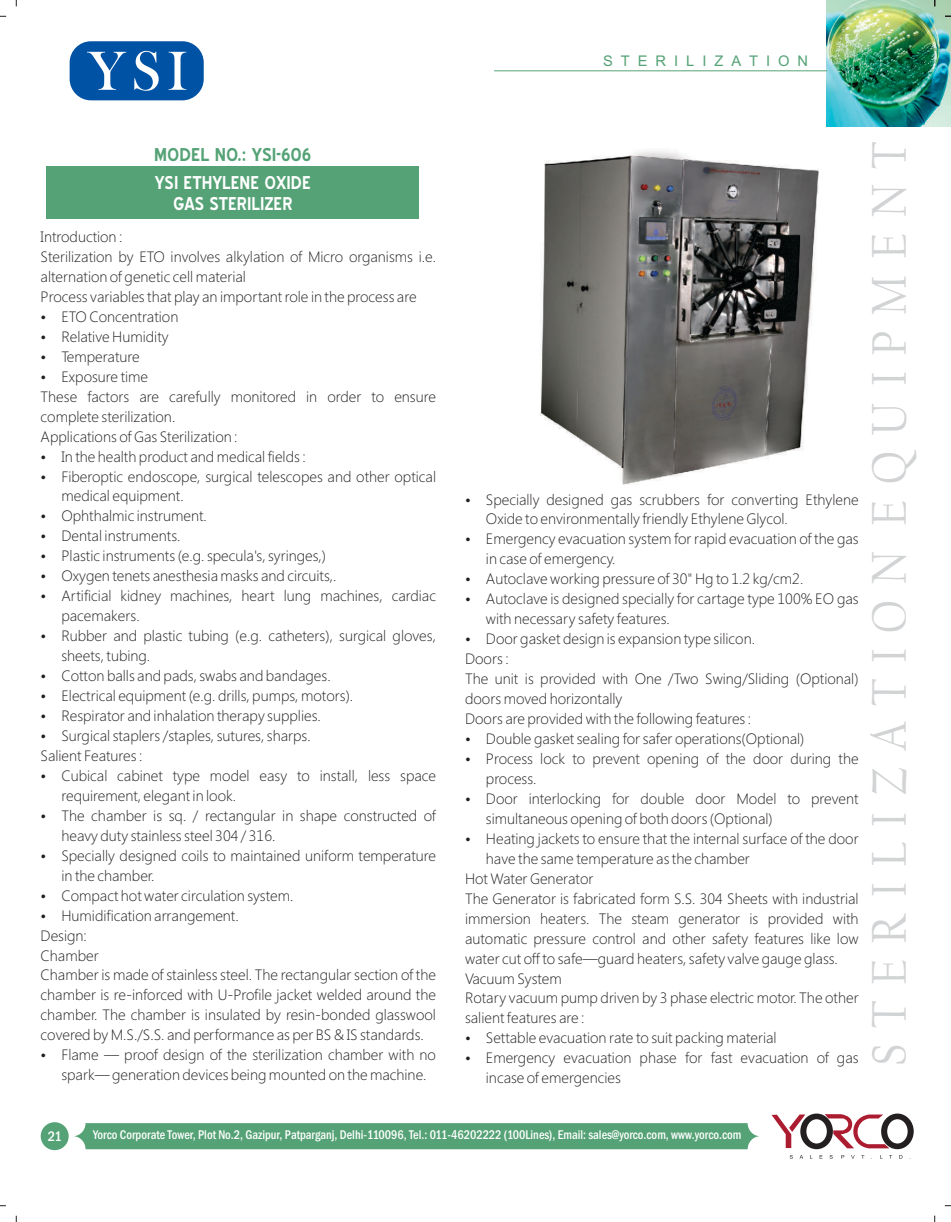
<style>
.page{position:relative;width:951px;height:1222px;background:#fff}
.page>*{position:absolute;margin:0;border:0;box-sizing:border-box;transform-origin:0 0}
.t1{font:57px "Bask Old Face";color:#fff}
.t2{font:50.55px "Californian FB";letter-spacing:.34em;color:#d1d3d4;scale:.9 1}
.t3{font:22.5px "Browallia UPC";letter-spacing:.355em;color:#54a275}
.t4{font:700 18px/21.6px "Blue Highway";color:#fff;text-align:center;scale:.96 1}
.t5{font:700 18px "Blue Highway";color:#54a275}
.t6{font:300 15px "Segoe UI";color:#231f20}
.t7{font:500 condensed 14.4px "Franklin Gothic";color:#fff}
.t8{font:500 condensed 13.05px "Franklin Gothic";color:#fff;scale:.94 1}
</style>
<div class="page">
<div style="left:73px;top:1123px;width:687px;height:26px;background:#54a275;border-radius:13px"></div>
<div style="left:41px;top:1122px;width:28px;height:28px;background:#54a275;border-radius:50%"></div>
<svg style="left:771px;top:1114px;width:34px;height:34px"></svg>
<div style="left:800px;top:1113px;width:32px;height:36px;border:6px solid #231f20;border-radius:50%"></div>
<svg style="left:824px;top:1114px;width:65px;height:34px"></svg>
<div style="left:881px;top:1113px;width:32px;height:36px;border:6px solid #231f20;border-radius:50%"></div>
<svg style="left:789px;top:1155px;width:114px;height:3px"></svg>
<img style="left:826px;top:0;width:124px;height:126px">
<hr style="left:494px;top:70px;width:333px;height:1px;background:#54a275">
<img style="left:540px;top:151px;width:278px;height:333px">
<div style="left:46px;top:166px;width:372px;height:53px;background:#54a275"></div>
<div style="left:70px;top:41px;width:134px;height:59px;background:#0052a4;border:4px solid #0052a4;border-radius:19px"></div>
<h1 class="t1" style="left:88px;top:51px;width:101px">YSI</h1>
<h3 class="t3" style="left:603px;top:47px;width:206px">STERILIZATION</h3>
<p class="t5" style="left:154px;top:147px;width:158px">MODEL NO.: YSI-606</p>
<p class="t4" style="left:155px;top:173px;width:164px">YSI ETHYLENE OXIDE<br>GAS STERILIZER</p>
<p class="t6" style="left:41px;top:231px;width:83px">Introduction :</p>
<p class="t6" style="left:41px;top:251px;width:397px">Sterilization by ETO involves alkylation of Micro organisms i.e.</p>
<p class="t6" style="left:41px;top:271px;width:207px">alternation of genetic cell material</p>
<p class="t6" style="left:41px;top:291px;width:377px">Process variables that play an important role in the process are</p>
<p class="t6" style="left:61px;top:311px;width:118px">ETO Concentration</p>
<p class="t6" style="left:61px;top:331px;width:109px">Relative Humidity</p>
<p class="t6" style="left:61px;top:351px;width:80px">Temperature</p>
<p class="t6" style="left:61px;top:371px;width:88px">Exposure time</p>
<p class="t6" style="left:41px;top:391px;width:397px">These factors are carefully monitored in order to ensure</p>
<p class="t6" style="left:41px;top:411px;width:136px">complete sterilization.</p>
<p class="t6" style="left:41px;top:431px;width:198px">Applications of Gas Sterilization :</p>
<p class="t6" style="left:61px;top:451px;width:246px">In the health product and medical fields :</p>
<p class="t6" style="left:61px;top:470px;width:376px">Fiberoptic endoscope, surgical telescopes and other optical</p>
<p class="t6" style="left:61px;top:490px;width:124px">medical equipment.</p>
<p class="t6" style="left:61px;top:510px;width:147px">Ophthalmic instrument.</p>
<p class="t6" style="left:61px;top:530px;width:120px">Dental instruments.</p>
<p class="t6" style="left:61px;top:550px;width:266px">Plastic instruments (e.g. specula's, syringes,)</p>
<p class="t6" style="left:61px;top:570px;width:276px">Oxygen tenets anesthesia masks and circuits,.</p>
<p class="t6" style="left:61px;top:590px;width:376px">Artificial kidney machines, heart lung machines, cardiac</p>
<p class="t6" style="left:61px;top:610px;width:80px">pacemakers.</p>
<p class="t6" style="left:61px;top:630px;width:376px">Rubber and plastic tubing (e.g. catheters), surgical gloves,</p>
<p class="t6" style="left:61px;top:650px;width:90px">sheets, tubing.</p>
<p class="t6" style="left:61px;top:670px;width:271px">Cotton balls and pads, swabs and bandages.</p>
<p class="t6" style="left:61px;top:690px;width:293px">Electrical equipment (e.g. drills, pumps, motors).</p>
<p class="t6" style="left:61px;top:710px;width:261px">Respirator and inhalation therapy supplies.</p>
<p class="t6" style="left:61px;top:730px;width:251px">Surgical staplers /staples, sutures, sharps.</p>
<p class="t6" style="left:41px;top:750px;width:103px">Salient Features :</p>
<p class="t6" style="left:61px;top:770px;width:376px">Cubical cabinet type model easy to install, less space</p>
<p class="t6" style="left:61px;top:790px;width:176px">requirement, elegant in look.</p>
<p class="t6" style="left:61px;top:810px;width:376px">The chamber is sq. / rectangular in shape constructed of</p>
<p class="t6" style="left:61px;top:830px;width:215px">heavy duty stainless steel 304 / 316.</p>
<p class="t6" style="left:61px;top:850px;width:376px">Specially designed coils to maintained uniform temperature</p>
<p class="t6" style="left:61px;top:870px;width:94px">in the chamber.</p>
<p class="t6" style="left:61px;top:889px;width:233px">Compact hot water circulation system.</p>
<p class="t6" style="left:61px;top:909px;width:179px">Humidification arrangement.</p>
<p class="t6" style="left:41px;top:929px;width:48px">Design:</p>
<p class="t6" style="left:41px;top:949px;width:60px">Chamber</p>
<p class="t6" style="left:41px;top:969px;width:397px">Chamber is made of stainless steel. The rectangular section of the</p>
<p class="t6" style="left:41px;top:989px;width:397px">chamber is re-inforced with U-Profile jacket welded around the</p>
<p class="t6" style="left:41px;top:1009px;width:397px">chamber. The chamber is insulated by resin-bonded glasswool</p>
<p class="t6" style="left:41px;top:1029px;width:385px">covered by M.S./S.S. and performance as per BS &amp; IS standards.</p>
<p class="t6" style="left:61px;top:1049px;width:376px">Flame — proof design of the sterilization chamber with no</p>
<p class="t6" style="left:61px;top:1069px;width:366px">spark— generation devices being mounted on the machine.</p>
<p class="t6" style="left:486px;top:493px;width:374px">Specially designed gas scrubbers for converting Ethylene</p>
<p class="t6" style="left:486px;top:513px;width:303px">Oxide to environmentally friendly Ethylene Glycol.</p>
<p class="t6" style="left:486px;top:533px;width:374px">Emergency evacuation system for rapid evacuation of the gas</p>
<p class="t6" style="left:486px;top:553px;width:131px">in case of emergency.</p>
<p class="t6" style="left:486px;top:573px;width:319px">Autoclave working pressure of 30" Hg to 1.2 kg/cm2.</p>
<p class="t6" style="left:486px;top:593px;width:374px">Autoclave is designed specially for cartage type 100% EO gas</p>
<p class="t6" style="left:486px;top:613px;width:185px">with necessary safety features.</p>
<p class="t6" style="left:486px;top:633px;width:270px">Door gasket design is expansion type silicon.</p>
<p class="t6" style="left:465px;top:653px;width:45px">Doors :</p>
<p class="t6" style="left:465px;top:673px;width:395px">The unit is provided with One /Two Swing/Sliding (Optional)</p>
<p class="t6" style="left:465px;top:693px;width:159px">doors moved horizontally</p>
<p class="t6" style="left:465px;top:713px;width:287px">Doors are provided with the following features :</p>
<p class="t6" style="left:486px;top:733px;width:320px">Double gasket sealing for safer operations(Optional)</p>
<p class="t6" style="left:486px;top:753px;width:374px">Process lock to prevent opening of the door during the</p>
<p class="t6" style="left:486px;top:773px;width:52px">process.</p>
<p class="t6" style="left:486px;top:793px;width:374px">Door interlocking for double door Model to prevent</p>
<p class="t6" style="left:486px;top:813px;width:288px">simultaneous opening of both doors (Optional)</p>
<p class="t6" style="left:486px;top:833px;width:374px">Heating jackets to ensure that the internal surface of the door</p>
<p class="t6" style="left:486px;top:853px;width:265px">have the same temperature as the chamber</p>
<p class="t6" style="left:465px;top:873px;width:130px">Hot Water Generator</p>
<p class="t6" style="left:465px;top:893px;width:395px">The Generator is fabricated form S.S. 304 Sheets with industrial</p>
<p class="t6" style="left:465px;top:912px;width:395px">immersion heaters. The steam generator is provided with</p>
<p class="t6" style="left:465px;top:932px;width:395px">automatic pressure control and other safety features like low</p>
<p class="t6" style="left:465px;top:952px;width:374px">water cut off to safe—guard heaters, safety valve gauge glass.</p>
<p class="t6" style="left:465px;top:972px;width:98px">Vacuum System</p>
<p class="t6" style="left:465px;top:992px;width:395px">Rotary vacuum pump driven by 3 phase electric motor. The other</p>
<p class="t6" style="left:465px;top:1012px;width:121px">salient features are :</p>
<p class="t6" style="left:486px;top:1032px;width:292px">Settable evacuation rate to suit packing material</p>
<p class="t6" style="left:486px;top:1052px;width:374px">Emergency evacuation phase for fast evacuation of gas</p>
<p class="t6" style="left:486px;top:1072px;width:136px">incase of emergencies</p>
<h2 class="t2" style="left:868px;top:1066px;width:1029px;rotate:-90deg">STERILIZATION EQUIPMENT</h2>
<p class="t7" style="left:48px;top:1131px;width:16px">21</p>
<p class="t8" style="left:93px;top:1130px;width:691px">Yorco Corporate Tower, Plot No.2, Gazipur, Patparganj, Delhi-110096, Tel.: 011-46202222 (100Lines), Email: sales@yorco.com, www.yorco.com</p>
</div>
